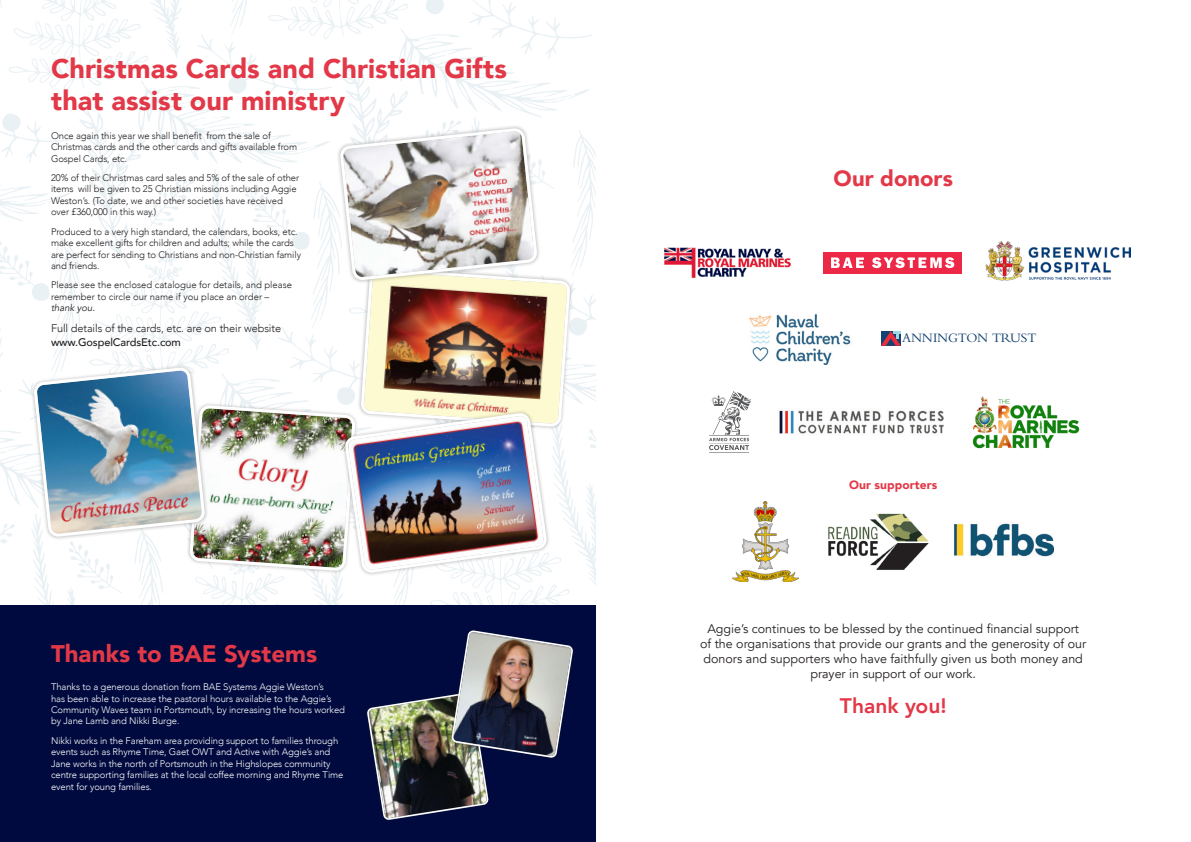
<style>
.page{position:relative;width:1191px;height:842px;background:#fff}
.page>*{position:absolute;margin:0;border:0;box-sizing:border-box;transform-origin:0 0}
.Subhead_17pt{font:900 27px/32.4px "Avenir";letter-spacing:.005em;color:#e23847}
.Subhead{font:900 24px "Avenir";color:#e23847}
.Subhead_12pt{font:900 22px "Avenir";color:#e23847}
.Standfirst{font:800 21px "Avenir";color:#e23847}
.t1{font:12.5px/15px "Avenir";color:#231f20;text-align:center}
.t2{font:12.5px "Borgia Pro";letter-spacing:-.02em;color:#124271}
.Subhead_12pt-2{font:900 12px "Avenir";letter-spacing:.005em;color:#e23847}
.Body{font:300 11px/13.2px "Avenir";letter-spacing:-.01em;color:#231f20}
.Body-2{font:300 9.5px/11.4px "Avenir";letter-spacing:-.01em;color:#231f20}
.Body-3{font:300 9.5px/11.4px "Avenir";letter-spacing:-.01em;color:#fff}
.s1{font-weight:400;font-style:italic}
.s2{font-weight:500}
</style>
<div class="page">
<img style="left:972px;top:396px;width:108px;height:53px">
<img style="left:779px;top:410px;width:165px;height:24px">
<svg style="left:709px;top:391px;width:42px;height:62px"></svg>
<img style="left:732px;top:502px;width:67px;height:80px">
<img style="left:828px;top:513px;width:101px;height:57px">
<img style="left:954px;top:523px;width:100px;height:34px">
<img style="left:985px;top:241px;width:145px;height:39px">
<img style="left:664px;top:247px;width:127px;height:32px">
<div style="left:823px;top:252px;width:138px;height:21px;background:#ed2847"></div>
<svg style="left:872px;top:257px;width:82px;height:11px"></svg>
<svg style="left:831px;top:257px;width:33px;height:11px"></svg>
<svg style="left:881px;top:331px;width:19px;height:15px"></svg>
<img style="left:749px;top:314px;width:102px;height:50px">
<div style="left:0;top:605px;width:595px;height:237px;background:#000a3e"></div>
<img style="left:0;top:0;width:595px;height:819px">
<p class="Subhead_17pt" style="left:51px;top:52px;width:457px">Christmas Cards and Christian Gifts that assist our ministry</p>
<p class="Body-2" style="left:51px;top:130px;width:248px">Once again this year we shall benefit from the sale of<br>Christmas cards and the other cards and gifts available from<br>Gospel Cards, etc.</p>
<p class="Body-2" style="left:51px;top:172px;width:250px">20% of their Christmas card sales and 5% of the sale of other items will be given to 25 Christian missions including Aggie Weston’s. (To date, we and other societies have received over £360,000 in this way.)</p>
<p class="Body-2" style="left:51px;top:226px;width:251px">Produced to a very high standard, the calendars, books, etc. make excellent gifts for children and adults; while the cards are perfect for sending to Christians and non-Christian family and friends.</p>
<p class="Body-2" style="left:51px;top:279px;width:242px">Please see the enclosed catalogue for details, and please remember to circle our name if you place an order – <span class="s1">thank you.</span></p>
<p class="Body" style="left:51px;top:322px;width:232px">Full details of the cards, etc. are on their website <span class="s2">www.GospelCardsEtc.com</span></p>
<p class="Subhead" style="left:51px;top:633px;width:268px">Thanks to BAE Systems</p>
<p class="Body-3" style="left:51px;top:681px;width:295px">Thanks to a generous donation from BAE Systems Aggie Weston’s<br>has been able to increase the pastoral hours available to the Aggie’s Community Waves team in Portsmouth, by increasing the hours worked by Jane Lamb and Nikki Burge.</p>
<p class="Body-3" style="left:51px;top:735px;width:294px">Nikki works in the Fareham area providing support to families through events such as Rhyme Time, Gaet OWT and Active with Aggie’s and Jane works in the north of Portsmouth in the Highslopes community centre supporting families at the local coffee morning and Rhyme Time event for young families.</p>
<p class="Subhead_12pt" style="left:833px;top:160px;width:121px">Our donors</p>
<p class="t2" style="left:902px;top:330px;width:136px">ANNINGTON TRUST</p>
<p class="Subhead_12pt-2" style="left:849px;top:474px;width:90px">Our supporters</p>
<p class="t1" style="left:700px;top:622px;width:388px">Aggie’s continues to be blessed by the continued financial support<br>of the organisations that provide our grants and the generosity of our donors and supporters who have faithfully given us both money and prayer in support of our work.</p>
<p class="Standfirst" style="left:840px;top:690px;width:108px">Thank you!</p>
</div>
